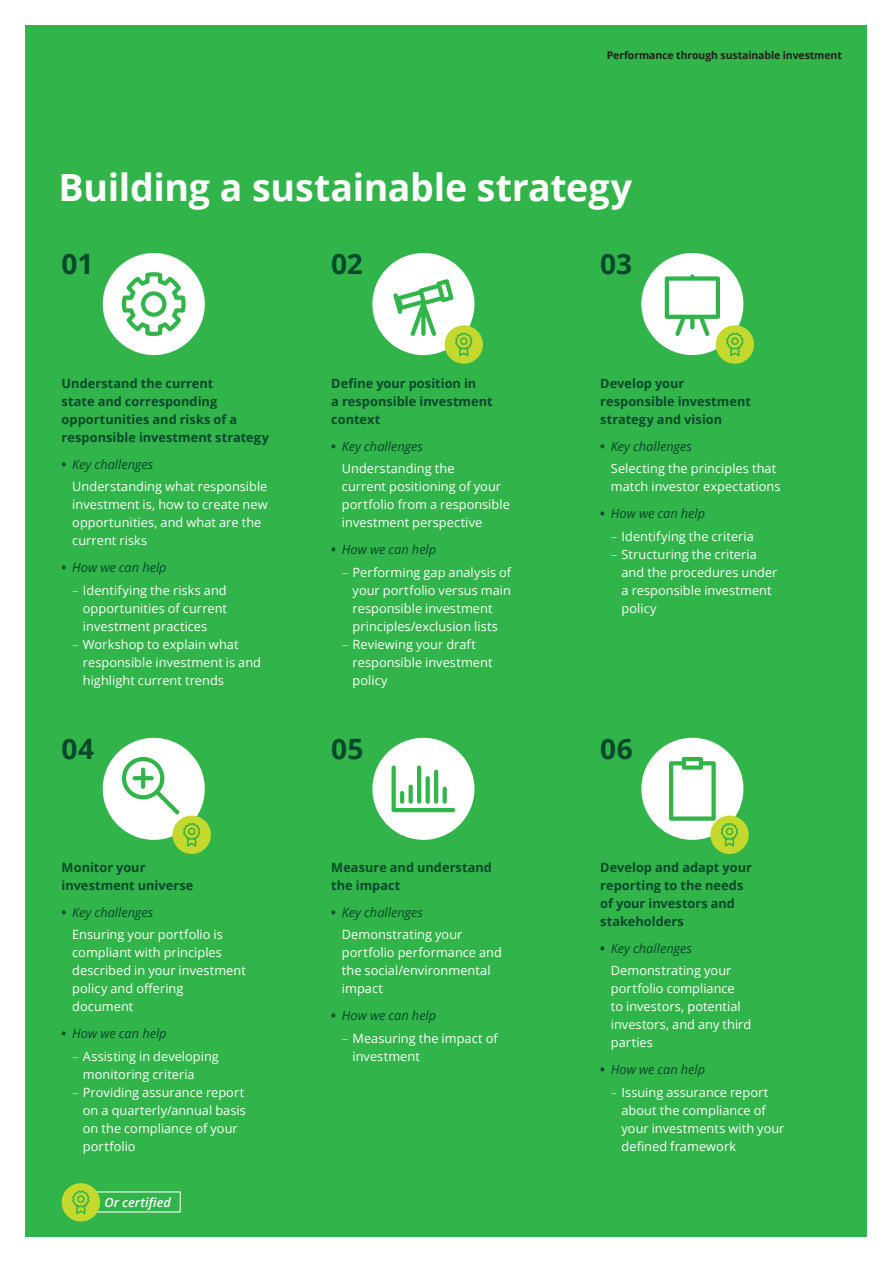
<style>
.page{position:relative;width:893px;height:1263px;background:#fff}
.page>*{position:absolute;margin:0;border:0;box-sizing:border-box;transform-origin:0 0}
.Story_heading_bold{font:700 37.5px "Open Sans";letter-spacing:-.005em;color:#fff}
.Body_copy__8_5_12pt{font:700 28.05px "Open Sans";color:#06492b}
.t1{font:12.75px/18px "Open Sans";letter-spacing:.005em;color:#fff}
.Body_copy__8_5_12pt-2{font:700 12.75px/18px "Open Sans";letter-spacing:.005em;color:#06492b}
.t2{font:italic 12.75px "Open Sans";color:#06492b}
.Body_copy__8_5_12pt-3{font:italic 600 12.75px "Open Sans";letter-spacing:.005em;color:#fff}
.Brochure_title___Lef{font:700 10.5px "Open Sans";letter-spacing:-.01em;color:#231f20}
.s1{font-weight:700;color:#06492b}
.s2{font-style:italic;color:#06492b}
.s3{font-weight:700;font-style:normal}
.s4{font-weight:300}
</style>
<div class="page">
<div style="left:26px;top:26px;width:841px;height:1211px;background:#31b44a"></div>
<svg style="left:103px;top:253px;width:102px;height:102px"></svg>
<svg style="left:372px;top:738px;width:102px;height:102px"></svg>
<div style="left:445px;top:325px;width:38px;height:39px;background:#c4d82d;border-radius:50%"></div>
<svg style="left:372px;top:253px;width:102px;height:103px"></svg>
<div style="left:716px;top:325px;width:38px;height:39px;background:#c4d82d;border-radius:50%"></div>
<svg style="left:641px;top:253px;width:103px;height:103px"></svg>
<div style="left:710px;top:815px;width:39px;height:39px;background:#c4d82d;border-radius:50%"></div>
<svg style="left:641px;top:738px;width:102px;height:108px"></svg>
<div style="left:173px;top:815px;width:38px;height:39px;background:#c4d82d;border-radius:50%"></div>
<svg style="left:103px;top:738px;width:102px;height:108px"></svg>
<div style="left:62px;top:1183px;width:38px;height:38px;background:#c4d82d;border-radius:50%"></div>
<svg style="left:72px;top:1190px;width:18px;height:24px"></svg>
<p class="Brochure_title___Lef" style="left:607px;top:48px;width:237px">Performance through sustainable investment</p>
<p class="Story_heading_bold" style="left:58px;top:161px;width:575px">Building a sustainable strategy</p>
<p class="Body_copy__8_5_12pt" style="left:62px;top:244px;width:33px">01</p>
<p class="Body_copy__8_5_12pt" style="left:331px;top:244px;width:33px">02</p>
<p class="Body_copy__8_5_12pt" style="left:600px;top:244px;width:33px">03</p>
<p class="Body_copy__8_5_12pt-2" style="left:62px;top:374px;width:209px">Understand the current<br>state and corresponding opportunities and risks of a responsible investment strategy</p>
<p class="t1" style="left:72px;top:453px;width:197px;line-height:22.5px;text-indent:-11px"><span class="s1">•</span> <span class="s2">Key challenges<br></span>Understanding what responsible</p>
<p class="t1" style="left:72px;top:495px;width:197px">investment is, how to create new opportunities, and what are the current risks</p>
<p class="t2" style="left:62px;top:559px;width:106px"><span class="s3">•</span> How we can help</p>
<p class="t1" style="left:83px;top:581px;width:146px;text-align:justify;text-indent:-11px"><span class="s4">–</span> Identifying the risks and opportunities of current investment practices</p>
<p class="t1" style="left:83px;top:635px;width:180px;text-indent:-11px"><span class="s4">–</span> Workshop to explain what responsible investment is and highlight current trends</p>
<p class="Body_copy__8_5_12pt-2" style="left:331px;top:374px;width:163px">Define your position in<br>a responsible investment context</p>
<p class="t1" style="left:342px;top:435px;width:114px;line-height:22.5px;text-indent:-11px"><span class="s1">•</span> <span class="s2">Key challenges<br></span>Understanding the</p>
<p class="t1" style="left:342px;top:477px;width:169px">current positioning of your portfolio from a responsible investment perspective</p>
<p class="t2" style="left:331px;top:541px;width:106px"><span class="s3">•</span> How we can help</p>
<p class="t1" style="left:353px;top:563px;width:160px;text-indent:-11px"><span class="s4">–</span> Performing gap analysis of your portfolio versus main responsible investment principles/exclusion lists</p>
<p class="t1" style="left:353px;top:635px;width:141px;text-indent:-11px"><span class="s4">–</span> Reviewing your draft responsible investment policy</p>
<p class="Body_copy__8_5_12pt-2" style="left:600px;top:374px;width:152px">Develop your responsible investment strategy and vision</p>
<p class="t1" style="left:611px;top:435px;width:167px;line-height:22.5px;text-indent:-11px"><span class="s1">•</span> <span class="s2">Key challenges<br></span>Selecting the principles that</p>
<p class="t1" style="left:611px;top:477px;width:171px">match investor expectations</p>
<p class="t2" style="left:600px;top:505px;width:106px"><span class="s3">•</span> How we can help</p>
<p class="t1" style="left:611px;top:527px;width:144px"><span class="s4">–</span> Identifying the criteria</p>
<p class="t1" style="left:621px;top:545px;width:157px;text-indent:-11px"><span class="s4">–</span> Structuring the criteria and the procedures under a responsible investment policy</p>
<p class="Body_copy__8_5_12pt" style="left:62px;top:729px;width:34px">04</p>
<p class="Body_copy__8_5_12pt" style="left:331px;top:729px;width:34px">05</p>
<p class="Body_copy__8_5_12pt" style="left:600px;top:729px;width:34px">06</p>
<p class="Body_copy__8_5_12pt-2" style="left:62px;top:858px;width:133px">Monitor your investment universe</p>
<p class="t1" style="left:72px;top:900px;width:152px;line-height:22.5px;text-indent:-11px"><span class="s1">•</span> <span class="s2">Key challenges<br></span>Ensuring your portfolio is</p>
<p class="t1" style="left:72px;top:943px;width:175px">compliant with principles described in your investment policy and offering document</p>
<p class="t2" style="left:62px;top:1025px;width:106px"><span class="s3">•</span> How we can help</p>
<p class="t1" style="left:83px;top:1047px;width:137px;text-indent:-11px"><span class="s4">–</span> Assisting in developing monitoring criteria</p>
<p class="t1" style="left:83px;top:1083px;width:164px;text-indent:-11px"><span class="s4">–</span> Providing assurance report on a quarterly/annual basis on the compliance of your portfolio</p>
<p class="Body_copy__8_5_12pt-3" style="left:105px;top:1193px;width:68px">Or certified</p>
<p class="Body_copy__8_5_12pt-2" style="left:331px;top:858px;width:162px">Measure and understand the impact</p>
<p class="t1" style="left:342px;top:900px;width:122px;line-height:22.5px;text-indent:-11px"><span class="s1">•</span> <span class="s2">Key challenges<br></span>Demonstrating your</p>
<p class="t1" style="left:342px;top:943px;width:162px">portfolio performance and the social/environmental impact</p>
<p class="t2" style="left:331px;top:1007px;width:106px"><span class="s3">•</span> How we can help</p>
<p class="t1" style="left:353px;top:1029px;width:147px;text-indent:-11px"><span class="s4">–</span> Measuring the impact of investment</p>
<p class="Body_copy__8_5_12pt-2" style="left:600px;top:858px;width:153px">Develop and adapt your reporting to the needs of your investors and stakeholders</p>
<p class="t1" style="left:611px;top:936px;width:122px;line-height:22.5px;text-indent:-11px"><span class="s1">•</span> <span class="s2">Key challenges<br></span>Demonstrating your</p>
<p class="t1" style="left:611px;top:979px;width:142px">portfolio compliance<br>to investors, potential investors, and any third parties</p>
<p class="t2" style="left:600px;top:1061px;width:106px"><span class="s3">•</span> How we can help</p>
<p class="t1" style="left:621px;top:1083px;width:164px;text-indent:-11px"><span class="s4">–</span> Issuing assurance report about the compliance of your investments with your defined framework</p>
</div>
